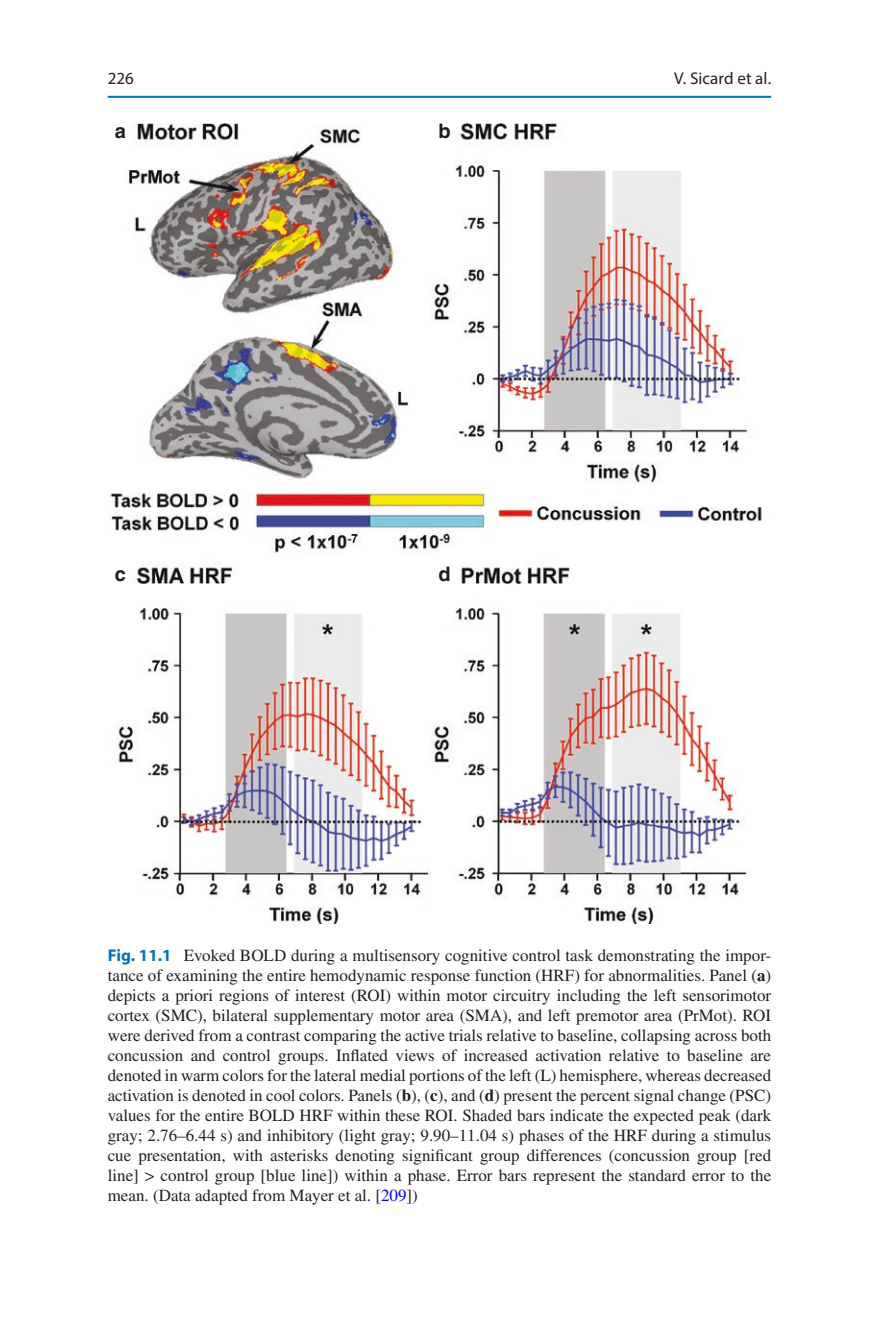
<style>
.page{position:relative;width:879px;height:1333px;background:#fff}
.page>*{position:absolute;margin:0;border:0;box-sizing:border-box;transform-origin:0 0}
.t1{font:700 20px "Helvetica";color:#1d1e1f}
.t2{font:17px/20px "Times LT Std";color:#231f20;text-align:justify}
.t3{font:17px "Myriad Pro Regular 2";letter-spacing:.005em;color:#231f20}
.t4{font:17px "Myriad Pro";color:#231f20}
.s1{font-family:"Myriad Pro";font-weight:700;color:#0073bc}
.s2{font-weight:700}
.s3{color:#00f}
</style>
<div class="page">
<img style="left:109px;top:123px;width:653px;height:800px">
<hr style="left:108px;top:96px;width:663px;height:2px;background:#0073bc">
<p class="t4" style="left:108px;top:68px;width:27px">226</p>
<p class="t1" style="left:115px;top:119px;width:13px">a</p>
<p class="t1" style="left:438px;top:119px;width:14px">b</p>
<p class="t1" style="left:115px;top:561px;width:13px">c</p>
<p class="t1" style="left:438px;top:561px;width:14px">d</p>
<p class="t3" style="left:674px;top:68px;width:98px">V. Sicard et al.</p>
<p class="t2" style="left:108px;top:944px;width:665px"><span class="s1">Fig. 11.1</span> Evoked BOLD during a multisensory cognitive control task demonstrating the impor&shy;tance of examining the entire hemodynamic response function (HRF) for abnormalities. Panel (<span class="s2">a</span>) depicts a priori regions of interest (ROI) within motor circuitry including the left sensorimotor cortex (SMC), bilateral supplementary motor area (SMA), and left premotor area (PrMot). ROI were derived from a contrast comparing the active trials relative to baseline, collapsing across both concussion and control groups. Inflated views of increased activation relative to baseline are denoted in warm colors for the lateral medial portions of the left (L) hemisphere, whereas decreased activation is denoted in cool colors. Panels (<span class="s2">b</span>), (<span class="s2">c</span>), and (<span class="s2">d</span>) present the percent signal change (PSC) values for the entire BOLD HRF within these ROI. Shaded bars indicate the expected peak (dark gray; 2.76–6.44 s) and inhibitory (light gray; 9.90–11.04 s) phases of the HRF during a stimulus cue presentation, with asterisks denoting significant group differences (concussion group [red line] &gt; control group [blue line]) within a phase. Error bars represent the standard error to the mean. (Data adapted from Mayer et al. [<span class="s3">209</span>])</p>
</div>
